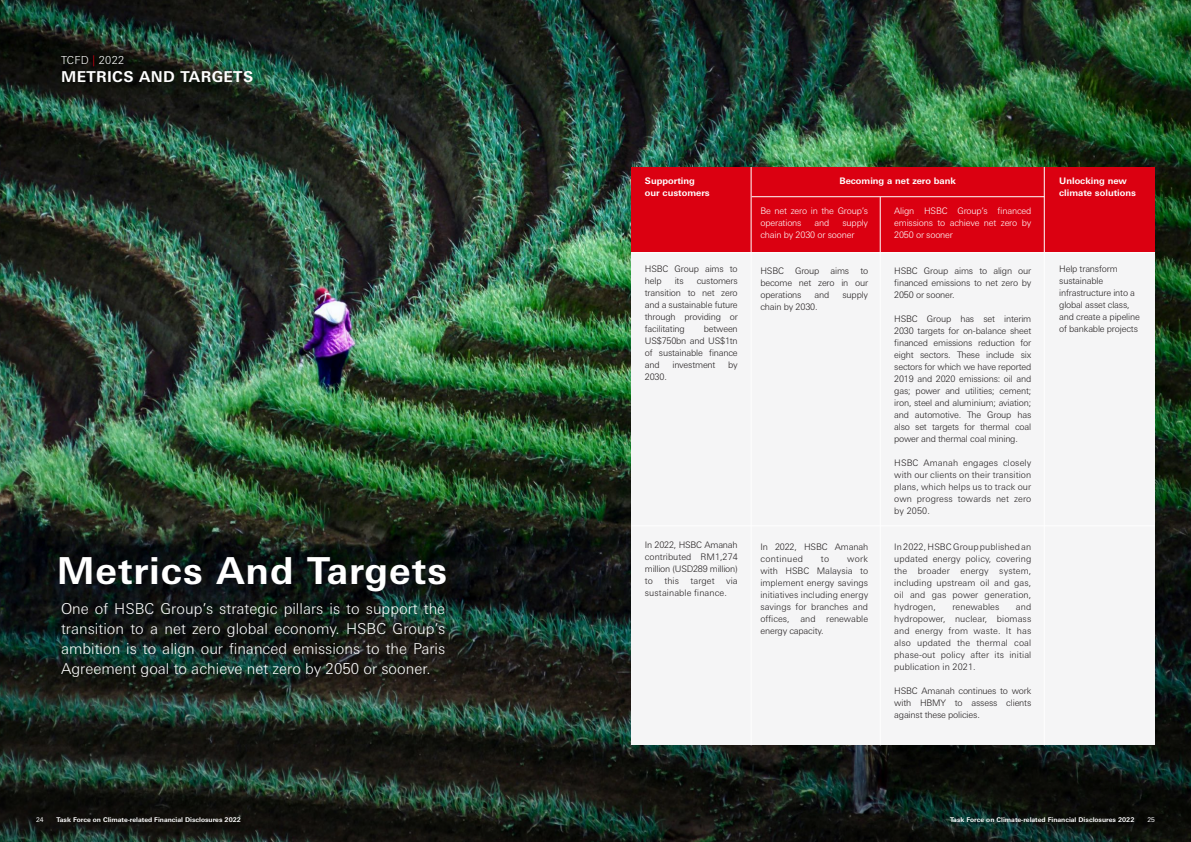
<style>
.page{position:relative;width:1191px;height:842px;background:#fff}
.page>*{position:absolute;margin:0;border:0;box-sizing:border-box;transform-origin:0 0}
.t1{font:700 37.2px "Univers Nextfor HSBC";letter-spacing:.025em;color:#fff}
.t2{font:300 15px/20px "Univers Nextfor HSBC";color:#fff;text-align:justify}
.t3{font:700 15px "Univers Nextfor HSBC";letter-spacing:.025em;color:#fff}
.t4{font:300 11px "Univers Nextfor HSBC";color:#fff}
.t5{font:300 9px/12px "Univers Nextfor HSBC";letter-spacing:-.02em;color:#231f20;text-align:justify}
.t6{font:300 9px/12px "Univers Nextfor HSBC";letter-spacing:-.02em;color:#fff}
.t7{font:700 9px/12px "Univers Nextfor HSBC";color:#fff}
.t8{font:300 9px/12px "Univers Nextfor HSBC";letter-spacing:.01em;color:#231f20}
.t9{font:700 6.5px "Univers Nextfor HSBC";color:#fff}
.t10{font:6.5px "Univers Nextfor HSBC";color:#fff}
.s1{color:#db0011}
</style>
<div class="page">
<img style="left:0;top:0;width:1191px;height:295px">
<img style="left:0;top:295px;width:1191px;height:547px">
<div style="left:631px;top:167px;width:524px;height:86px;background:#db0011"></div>
<div style="left:631px;top:253px;width:524px;height:492px;background:#f5f5f6"></div>
<hr style="left:631px;top:525px;width:524px;height:1px;background:#fff">
<hr style="left:631px;top:252px;width:524px;height:1px;background:#fff">
<hr style="left:751px;top:196px;width:293px;height:1px;background:#fff">
<hr style="left:750px;top:167px;width:1px;height:578px;background:#fff">
<hr style="left:1043px;top:167px;width:1px;height:578px;background:#fff">
<hr style="left:879px;top:197px;width:1px;height:548px;background:#fff">
<p class="t4" style="left:61px;top:53px;width:65px">TCFD <span class="s1">|</span> 2022</p>
<h2 class="t3" style="left:61px;top:66px;width:194px">METRICS AND TARGETS</h2>
<h1 class="t1" style="left:57px;top:544px;width:392px">Metrics And Targets</h1>
<h2 class="t2" style="left:61px;top:597px;width:386px">One of HSBC Group’s strategic pillars is to support the transition to a net zero global economy. HSBC Group’s ambition is to align our financed emissions to the Paris Agreement goal to achieve net zero by 2050 or sooner.</h2>
<p class="t7" style="left:645px;top:174px;width:66px">Supporting our customers</p>
<p class="t7" style="left:839px;top:174px;width:118px">Becoming a net zero bank</p>
<p class="t7" style="left:1059px;top:174px;width:78px">Unlocking new climate solutions</p>
<p class="t5" style="left:645px;top:262px;width:94px">HSBC Group aims to help</p>
<p class="t5" style="left:674px;top:274px;width:10px">its</p>
<p class="t5" style="left:645px;top:274px;width:94px;text-indent:52px">customers transition to net zero and a sustainable future through providing or facilitating</p>
<p class="t5" style="left:645px;top:322px;width:94px;text-indent:59px">between US$750bn and US$1tn of sustainable finance and</p>
<p class="t5" style="left:672px;top:358px;width:45px">investment</p>
<p class="t5" style="left:728px;top:358px;width:11px">by</p>
<p class="t5" style="left:645px;top:370px;width:23px">2030.</p>
<p class="t6" style="left:760px;top:204px;width:109px">Be net zero in the Group’s operations</p>
<p class="t6" style="left:760px;top:216px;width:109px;text-indent:82px">supply chain by 2030 or sooner</p>
<p class="t5" style="left:760px;top:264px;width:109px">HSBC Group aims to become net zero in our operations</p>
<p class="t6" style="left:814px;top:216px;width:16px">and</p>
<p class="t5" style="left:814px;top:288px;width:16px">and</p>
<p class="t5" style="left:842px;top:288px;width:27px">supply</p>
<p class="t5" style="left:760px;top:300px;width:59px">chain by 2030.</p>
<p class="t5" style="left:645px;top:538px;width:94px">In 2022, HSBC Amanah contributed RM1,274 million (USD289 million) to</p>
<p class="t8" style="left:645px;top:574px;width:94px;text-indent:81px">via sustainable finance.</p>
<p class="t5" style="left:664px;top:574px;width:16px">this</p>
<p class="t5" style="left:690px;top:574px;width:26px">target</p>
<p class="t5" style="left:760px;top:540px;width:109px">In 2022, HSBC Amanah continued</p>
<p class="t5" style="left:760px;top:552px;width:109px;text-indent:87px">work with HSBC Malaysia to implement energy savings initiatives including energy savings for branches and offices, and renewable energy capacity.</p>
<p class="t5" style="left:821px;top:552px;width:10px">to</p>
<p class="t6" style="left:894px;top:204px;width:139px;text-align:justify">Align HSBC Group’s financed emissions to achieve net zero by 2050 or sooner</p>
<p class="t5" style="left:894px;top:264px;width:139px">HSBC Group aims to align our financed emissions to net zero by 2050 or sooner.</p>
<p class="t5" style="left:894px;top:312px;width:139px">HSBC Group has set interim 2030 targets for on-balance sheet financed emissions reduction for eight sectors. These include six sectors for which we have reported 2019 and 2020 emissions: oil and gas; power and utilities; cement; iron, steel and aluminium; aviation; and automotive. The Group has also set targets for thermal coal power and thermal coal mining.</p>
<p class="t5" style="left:894px;top:456px;width:139px">HSBC Amanah engages closely with our clients on their transition plans, which helps us to track our own progress towards net zero by 2050.</p>
<p class="t5" style="left:894px;top:540px;width:139px">In 2022, HSBC Group published an updated energy policy, covering the broader energy system, including upstream oil and gas, oil and gas power generation, hydrogen,</p>
<p class="t5" style="left:894px;top:600px;width:139px;text-indent:122px">and hydropower, nuclear, biomass and energy from waste. It has also updated the thermal coal phase-out policy after its initial publication in 2021.</p>
<p class="t5" style="left:894px;top:684px;width:139px">HSBC Amanah continues to work with HBMY to assess clients against these policies.</p>
<p class="t8" style="left:952px;top:600px;width:49px">renewables</p>
<p class="t5" style="left:1059px;top:263px;width:82px;text-align:left">Help transform sustainable infrastructure into a global asset class, and create a pipeline of bankable projects</p>
<p class="t10" style="left:36px;top:815px;width:9px">24</p>
<p class="t9" style="left:57px;top:815px;width:186px">Task Force on Climate-related Financial Disclosures 2022</p>
<p class="t9" style="left:950px;top:815px;width:186px">Task Force on Climate-related Financial Disclosures 2022</p>
<p class="t10" style="left:1147px;top:815px;width:9px">25</p>
</div>
